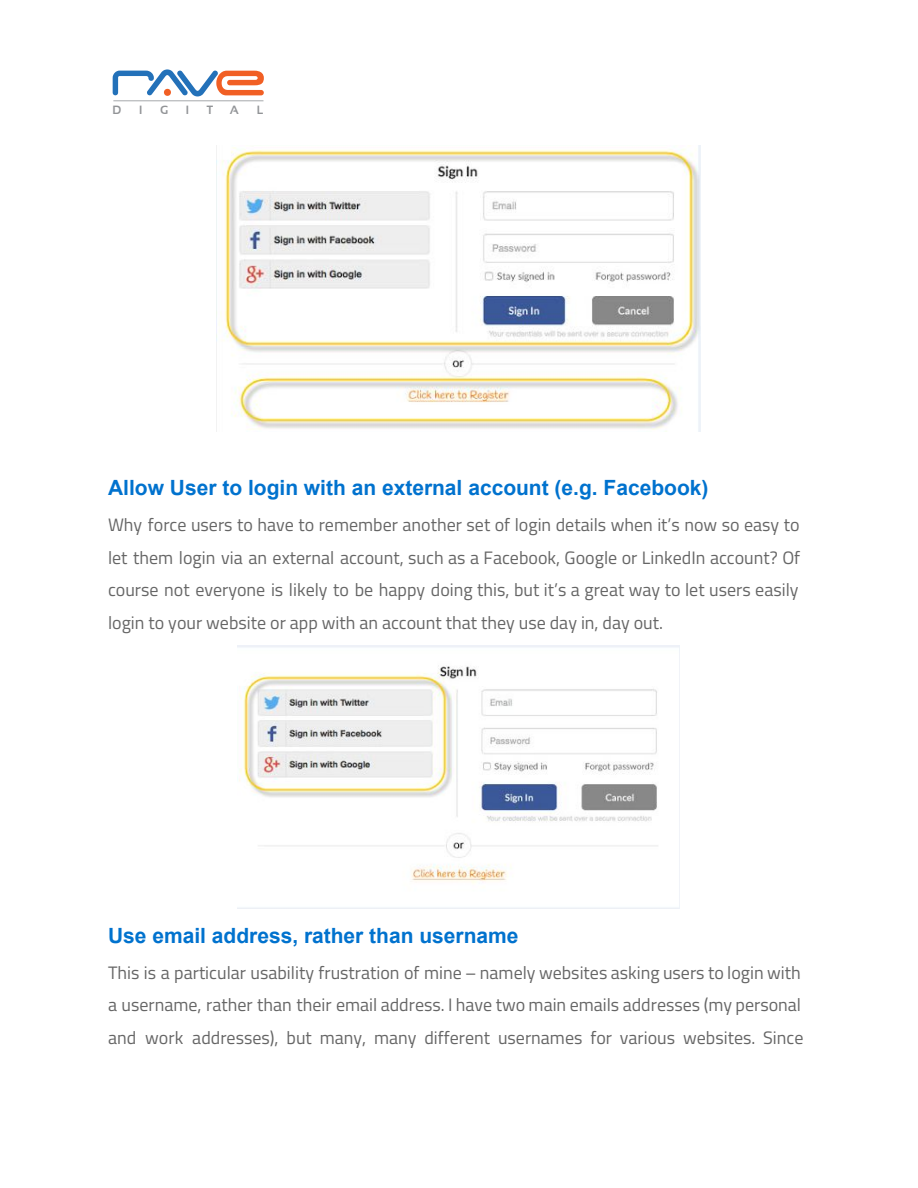
<style>
.page{position:relative;width:918px;height:1188px;background:#fff}
.page>*{position:absolute;margin:0;border:0;box-sizing:border-box;transform-origin:0 0}
.t1{font:700 21px "Arial";color:#0072ce}
.t2{font:18px/32.5px "Titillium Web";color:#666;text-align:justify}
.t3{font:700 11.85px "Sansation";color:#929497}
</style>
<div class="page">
<img style="left:216px;top:145px;width:485px;height:287px">
<img style="left:237px;top:646px;width:443px;height:263px">
<svg style="left:113px;top:69px;width:151px;height:27px"></svg>
<hr style="left:113px;top:100px;width:150px;height:1px;background:#a5a8ab">
<p class="t3" style="left:113px;top:103px;width:10px">D</p>
<p class="t3" style="left:139px;top:103px;width:5px">I</p>
<p class="t3" style="left:160px;top:103px;width:10px">G</p>
<p class="t3" style="left:186px;top:103px;width:5px">I</p>
<p class="t3" style="left:207px;top:103px;width:8px">T</p>
<p class="t3" style="left:230px;top:103px;width:11px">A</p>
<p class="t3" style="left:257px;top:103px;width:8px">L</p>
<p class="t1" style="left:108px;top:473px;width:602px">Allow User to login with an external account (e.g. Facebook)</p>
<p class="t2" style="left:108px;top:508px;width:694px">Why force users to have to remember another set of login details when it’s now so easy to let them login via an external account, such as a Facebook, Google or LinkedIn account? Of course not everyone is likely to be happy doing this, but it’s a great way to let users easily login to your website or app with an account that they use day in, day out.</p>
<p class="t1" style="left:108px;top:921px;width:412px">Use email address, rather than username</p>
<p class="t2" style="left:108px;top:955px;width:697px;text-align:left">This is a particular usability frustration of mine – namely websites asking users to login with a username, rather than their email address. I have two main emails addresses (my personal and work addresses), but many, many different usernames for various websites. Since</p>
</div>
